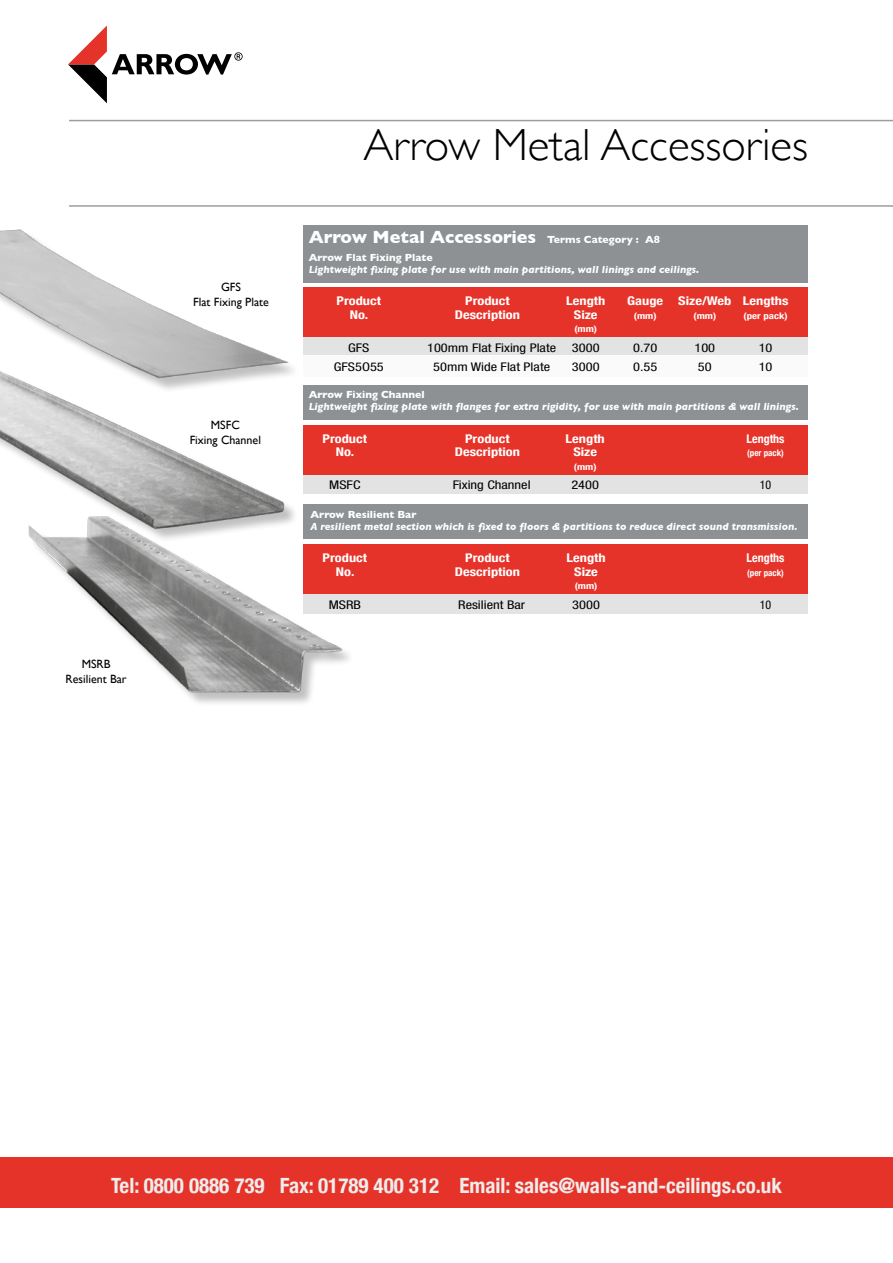
<style>
.page{position:relative;width:893px;height:1263px;background:#fff}
.page>*{position:absolute;margin:0;border:0;box-sizing:border-box;transform-origin:0 0}
.t1{font:300 45px "Gill Sans";color:#000}
.t2{font:700 condensed 21px "Helvetica Neue";color:#ededed}
.t3{font:700 18px "Gill Sans";color:#fff}
.t4{font:700 condensed 12px/13.5px "Helvetica Neue";color:#fff;text-align:center;scale:1.2 1}
.t5{font:condensed 12px/19.5px "Helvetica Neue";color:#000;scale:1.2 1}
.t6{font:12px/14.4px "Gill Sans";color:#000;text-align:center}
.t7{font:700 condensed 12px "Helvetica Neue";color:#fff}
.t8{font:condensed 12px "Helvetica Neue";color:#000}
.t9{font:italic 700 10.5px "Gill Sans";color:#fff}
.t10{font:700 10.5px "Gill Sans";color:#fff}
.t11{font:700 condensed 9px "Helvetica Neue";color:#fff;scale:1.2 1}
.t12{font:700 condensed 9px "Helvetica Neue";color:#fff}
.s1{font-size:10.5px}
</style>
<div class="page">
<div style="left:0;top:1157px;width:893px;height:51px;background:#e63329"></div>
<svg style="left:68px;top:26px;width:175px;height:77px"></svg>
<div style="left:304px;top:225px;width:504px;height:57px;background:#8d9194"></div>
<div style="left:304px;top:337px;width:504px;height:19px;background:#e3e3e3"></div>
<div style="left:304px;top:287px;width:504px;height:50px;background:#e63329"></div>
<div style="left:304px;top:385px;width:504px;height:35px;background:#8d9194"></div>
<div style="left:304px;top:475px;width:504px;height:19px;background:#e3e3e3"></div>
<div style="left:304px;top:425px;width:504px;height:50px;background:#e63329"></div>
<div style="left:304px;top:504px;width:504px;height:35px;background:#8d9194"></div>
<div style="left:304px;top:594px;width:504px;height:19px;background:#e3e3e3"></div>
<div style="left:304px;top:544px;width:504px;height:50px;background:#e63329"></div>
<div style="left:304px;top:355px;width:504px;height:22px;background:#fafafa"></div>
<img style="left:0;top:229px;width:292px;height:139px">
<hr style="left:69px;top:120px;width:824px;height:1px;background:#9d9d9c">
<hr style="left:69px;top:205px;width:824px;height:2px;background:#9d9d9c">
<img style="left:0;top:324px;width:288px;height:211px">
<div style="left:30px;top:519px;width:325px;height:188px;background:#000;opacity:.25"></div>
<img style="left:29px;top:510px;width:319px;height:197px">
<h1 class="t1" style="left:364px;top:110px;width:446px">Arrow Metal Accessories</h1>
<p class="t6" style="left:65px;top:657px;width:63px">MSRB<br>Resilient Bar</p>
<p class="t6" style="left:193px;top:280px;width:77px">GFS<br>Flat Fixing Plate</p>
<p class="t6" style="left:190px;top:418px;width:73px">MSFC<br>Fixing Channel</p>
<h3 class="t3" style="left:309px;top:223px;width:353px">Arrow Metal Accessories <span class="s1">Terms Category : A8</span></h3>
<p class="t10" style="left:309px;top:249px;width:125px">Arrow Flat Fixing Plate</p>
<p class="t9" style="left:309px;top:263px;width:392px">Lightweight fixing plate for use with main partitions, wall linings and ceilings.</p>
<p class="t4" style="left:337px;top:293px;width:39px">Product<br>No.</p>
<p class="t5" style="left:334px;top:338px;width:43px;text-align:center">GFS<br>GFS5O55</p>
<p class="t4" style="left:455px;top:293px;width:56px">Product<br>Description</p>
<p class="t5" style="left:427px;top:338px;width:109px;text-align:center">100mm Flat Fixing Plate<br>50mm Wide Flat Plate</p>
<p class="t4" style="left:566px;top:293px;width:34px">Length<br>Size</p>
<p class="t11" style="left:574px;top:321px;width:20px">(mm)</p>
<p class="t5" style="left:572px;top:338px;width:25px">3000<br>3000</p>
<p class="t4" style="left:627px;top:293px;width:31px">Gauge</p>
<p class="t11" style="left:634px;top:308px;width:20px">(mm)</p>
<p class="t5" style="left:633px;top:338px;width:22px">0.70<br>0.55</p>
<p class="t4" style="left:678px;top:293px;width:46px">Size/Web</p>
<p class="t11" style="left:693px;top:308px;width:20px">(mm)</p>
<p class="t5" style="left:694px;top:338px;width:19px">100<br>50</p>
<p class="t4" style="left:743px;top:293px;width:39px">Lengths</p>
<p class="t11" style="left:744px;top:308px;width:38px">(per pack)</p>
<p class="t5" style="left:759px;top:338px;width:13px">10<br>10</p>
<p class="t10" style="left:309px;top:386px;width:117px">Arrow Fixing Channel</p>
<p class="t9" style="left:309px;top:401px;width:492px">Lightweight fixing plate with flanges for extra rigidity, for use with main partitions &amp; wall linings.</p>
<p class="t4" style="left:323px;top:431px;width:39px">Product<br>No.</p>
<p class="t5" style="left:329px;top:475px;width:28px">MSFC</p>
<p class="t4" style="left:455px;top:431px;width:56px">Product<br>Description</p>
<p class="t5" style="left:453px;top:475px;width:66px">Fixing Channel</p>
<p class="t4" style="left:566px;top:431px;width:34px">Length<br>Size</p>
<p class="t11" style="left:574px;top:459px;width:20px">(mm)</p>
<p class="t5" style="left:571px;top:475px;width:25px">2400</p>
<p class="t7" style="left:747px;top:429px;width:39px">Lengths</p>
<p class="t12" style="left:747px;top:446px;width:38px">(per pack)</p>
<p class="t8" style="left:760px;top:478px;width:13px">10</p>
<p class="t10" style="left:310px;top:506px;width:108px">Arrow Resilient Bar</p>
<p class="t9" style="left:310px;top:520px;width:489px">A resilient metal section which is fixed to floors &amp; partitions to reduce direct sound transmission.</p>
<p class="t4" style="left:323px;top:550px;width:39px">Product<br>No.</p>
<p class="t5" style="left:329px;top:594px;width:28px">MSRB</p>
<p class="t4" style="left:455px;top:550px;width:56px">Product<br>Description</p>
<p class="t5" style="left:458px;top:594px;width:57px">Resilient Bar</p>
<p class="t4" style="left:566px;top:550px;width:34px">Length<br>Size</p>
<p class="t11" style="left:575px;top:578px;width:20px">(mm)</p>
<p class="t5" style="left:572px;top:594px;width:25px">3000</p>
<p class="t7" style="left:747px;top:548px;width:39px">Lengths</p>
<p class="t12" style="left:747px;top:565px;width:38px">(per pack)</p>
<p class="t8" style="left:760px;top:597px;width:13px">10</p>
<h2 class="t2" style="left:111px;top:1168px;width:672px">Tel: 0800 0886 739 Fax: 01789 400 312 Email: sales@walls-and-ceilings.co.uk</h2>
</div>
